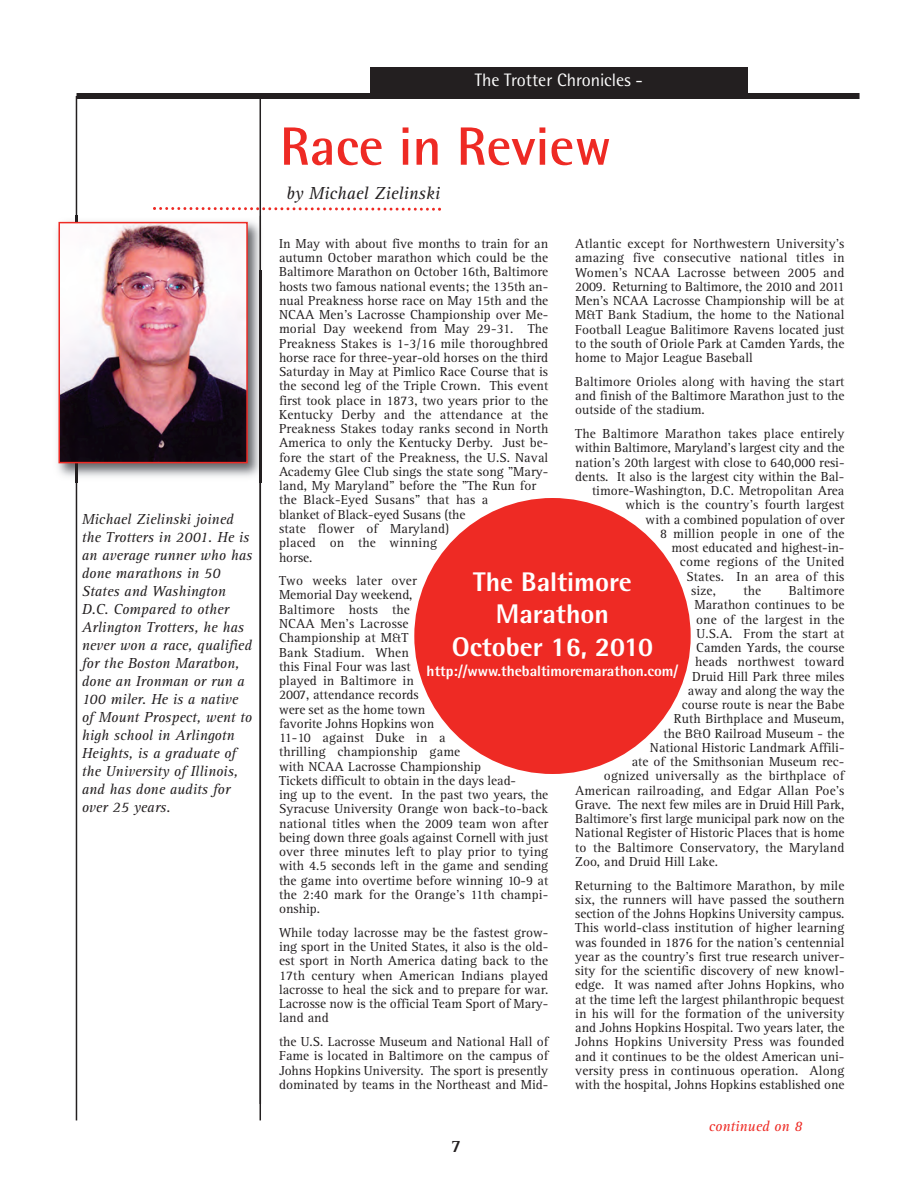
<style>
.page{position:relative;width:918px;height:1188px;background:#fff}
.page>*{position:absolute;margin:0;border:0;box-sizing:border-box;transform-origin:0 0}
.t1{font:700 54px "Rotis Semi Sans";color:#ee2a24}
.t2{font:800 27px/32.4px "Rotis Semi Sans";color:#fff;text-align:center}
.t3{font:18px "Rotis Semi Sans";color:#fff}
.t4{font:italic 18px "Rotis Serif";color:#231f20}
.t5{font:700 18px "Rotis Serif";color:#231f20}
.t6{font:italic 15px/18px "Rotis Serif";color:#231f20}
.t7{font:800 15px "Rotis Semi Sans";color:#fff}
.t8{font:italic 15px "Rotis Serif";color:#ee2a24}
.t9{font:13.5px/14.2px "Rotis Serif";color:#231f20;text-align:justify}
</style>
<div class="page">
<div style="left:77px;top:93px;width:783px;height:6px;background:#231f20"></div>
<div style="left:370px;top:67px;width:378px;height:29px;background:#231f20"></div>
<hr style="left:76px;top:96px;width:1px;height:1024px;background:#231f20">
<hr style="left:260px;top:96px;width:1px;height:1024px;background:#231f20">
<img style="left:57px;top:215px;width:205px;height:267px">
<img style="left:76px;top:215px;width:1px;height:267px">
<img style="left:260px;top:215px;width:1px;height:267px">
<img style="left:61px;top:225px;width:184px;height:235px">
<div style="left:58px;top:222px;width:190px;height:241px;border:2px solid #ee2a24"></div>
<svg style="left:153px;top:205px;width:288px;height:7px"></svg>
<div style="left:414px;top:498px;width:277px;height:276px;background:#ee2a24;border-radius:50%"></div>
<p class="t6" style="left:82px;top:512px;width:172px">Michael Zielinski joined the Trotters in 2001. He is an average runner who has done marathons in 50<br>States and Washington<br>D.C. Compared to other<br>Arlington Trotters, he has never won a race, qualified for the Boston Maratbon, done an Ironman or run a<br>100 miler. He is a native of Mount Prospect, went to high school in Arlingotn<br>Heights, is a graduate of the University of Illinois, and has done audits for over 25 years.</p>
<h3 class="t3" style="left:475px;top:74px;width:169px">The Trotter Chronicles -</h3>
<h1 class="t1" style="left:280px;top:127px;width:333px">Race in Review</h1>
<h3 class="t4" style="left:286px;top:187px;width:155px">by Michael Zielinski</h3>
<p class="t9" style="left:279px;top:238px;width:271px;text-align:left">In May with about five months to train for an autumn October marathon which could be the Baltimore Marathon on October 16th, Baltimore hosts two famous national events; the 135th an&shy;nual Preakness horse race on May 15th and the NCAA Men's Lacrosse Championship over Me&shy;morial Day weekend from May 29-31. The Preakness Stakes is 1-3/16 mile thoroughbred horse race for three-year-old horses on the third Saturday in May at Pimlico Race Course that is the second leg of the Triple Crown. This event first took place in 1873, two years prior to the Kentucky Derby and the attendance at the Preakness Stakes today ranks second in North America to only the Kentucky Derby. Just be&shy;fore the start of the Preakness, the U.S. Naval Academy Glee Club sings the state song "Mary&shy;land, My Maryland" before the "The Run for the Black-Eyed Susans" that has a<br>blanket of Black-eyed Susans (the<br>state flower of Maryland)<br>placed on the winning<br>horse.</p>
<p class="t9" style="left:279px;top:575px;width:271px;text-align:left">Two weeks later over<br>Memorial Day weekend,<br>Baltimore hosts the<br>NCAA Men's Lacrosse<br>Championship at M&amp;T<br>Bank Stadium. When<br>this Final Four was last<br>played in Baltimore in<br>2007, attendance records<br>were set as the home town<br>favorite Johns Hopkins won<br>11-10 against Duke in a<br>thrilling championship game<br>with NCAA Lacrosse Championship<br>Tickets difficult to obtain in the days lead-<br>ing up to the event. In the past two years, the<br>Syracuse University Orange won back-to-back national titles when the 2009 team won after being down three goals against Cornell with just over three minutes left to play prior to tying with 4.5 seconds left in the game and sending the game into overtime before winning 10-9 at the 2:40 mark for the Orange's 11th champi&shy;onship.</p>
<p class="t9" style="left:279px;top:927px;width:271px">While today lacrosse may be the fastest grow&shy;ing sport in the United States, it also is the old&shy;est sport in North America dating back to the 17th century when American Indians played lacrosse to heal the sick and to prepare for war.<br>Lacrosse now is the official Team Sport of Mary&shy;land and</p>
<p class="t9" style="left:279px;top:1036px;width:271px">the U.S. Lacrosse Museum and National Hall of Fame is located in Baltimore on the campus of Johns Hopkins University. The sport is presently dominated by teams in the Northeast and Mid-</p>
<p class="t9" style="left:575px;top:238px;width:271px">Atlantic except for Northwestern University's amazing five consecutive national titles in Women's NCAA Lacrosse between 2005 and 2009. Returning to Baltimore, the 2010 and 2011<br>Men's NCAA Lacrosse Championship will be at M&amp;T Bank Stadium, the home to the National Football League Balitimore Ravens located just to the south of Oriole Park at Camden Yards, the home to Major League Baseball</p>
<p class="t9" style="left:575px;top:376px;width:271px">Baltimore Orioles along with having the start and finish of the Baltimore Marathon just to the outside of the stadium.</p>
<p class="t9" style="left:575px;top:428px;width:271px">The Baltimore Marathon takes place entirely</p>
<p class="t9" style="left:575px;top:442px;width:271px">within Baltimore, Maryland's largest city and the</p>
<p class="t9" style="left:575px;top:457px;width:271px">nation's 20th largest with close to 640,000 resi-</p>
<p class="t9" style="left:575px;top:471px;width:271px">dents. It also is the largest city within the Bal-</p>
<p class="t9" style="left:592px;top:485px;width:254px">timore-Washington, D.C. Metropolitan Area</p>
<p class="t9" style="left:625px;top:499px;width:221px">which is the country's fourth largest</p>
<p class="t9" style="left:646px;top:514px;width:200px">with a combined population of over</p>
<p class="t9" style="left:660px;top:528px;width:186px">8 million people in one of the</p>
<p class="t9" style="left:671px;top:542px;width:175px">most educated and highest-in-</p>
<p class="t9" style="left:680px;top:556px;width:166px">come regions of the United</p>
<p class="t9" style="left:686px;top:571px;width:160px">States. In an area of this</p>
<p class="t9" style="left:691px;top:585px;width:26px">size,</p>
<p class="t9" style="left:743px;top:585px;width:19px">the</p>
<p class="t9" style="left:789px;top:585px;width:57px">Baltimore</p>
<p class="t9" style="left:694px;top:599px;width:152px">Marathon continues to be</p>
<p class="t9" style="left:696px;top:613px;width:150px">one of the largest in the</p>
<p class="t9" style="left:697px;top:628px;width:149px">U.S.A. From the start at</p>
<p class="t9" style="left:696px;top:642px;width:150px">Camden Yards, the course</p>
<p class="t9" style="left:695px;top:656px;width:151px">heads northwest toward</p>
<p class="t9" style="left:692px;top:670px;width:154px">Druid Hill Park three miles</p>
<p class="t9" style="left:688px;top:685px;width:158px">away and along the way the</p>
<p class="t9" style="left:682px;top:699px;width:164px">course route is near the Babe</p>
<p class="t9" style="left:674px;top:713px;width:172px">Ruth Birthplace and Museum,</p>
<p class="t9" style="left:664px;top:727px;width:182px">the B&amp;O Railroad Museum - the</p>
<p class="t9" style="left:650px;top:742px;width:196px">National Historic Landmark Affili-</p>
<p class="t9" style="left:632px;top:756px;width:214px">ate of the Smithsonian Museum rec-</p>
<p class="t9" style="left:604px;top:770px;width:242px">ognized universally as the birthplace of</p>
<p class="t9" style="left:575px;top:784px;width:271px">American railroading, and Edgar Allan Poe's</p>
<p class="t9" style="left:575px;top:799px;width:271px">Grave. The next few miles are in Druid Hill Park,</p>
<p class="t9" style="left:575px;top:813px;width:271px">Baltimore's first large municipal park now on the</p>
<p class="t9" style="left:575px;top:827px;width:271px">National Register of Historic Places that is home</p>
<p class="t9" style="left:575px;top:841px;width:271px">to the Baltimore Conservatory, the Maryland</p>
<p class="t9" style="left:575px;top:856px;width:144px">Zoo, and Druid Hill Lake.</p>
<p class="t9" style="left:575px;top:879px;width:271px">Returning to the Baltimore Marathon, by mile six, the runners will have passed the southern section of the Johns Hopkins University campus.<br>This world-class institution of higher learning was founded in 1876 for the nation's centennial year as the country's first true research univer&shy;sity for the scientific discovery of new knowl&shy;edge. It was named after Johns Hopkins, who at the time left the largest philanthropic bequest in his will for the formation of the university and Johns Hopkins Hospital. Two years later, the Johns Hopkins University Press was founded and it continues to be the oldest American uni&shy;versity press in continuous operation. Along with the hospital, Johns Hopkins established one</p>
<h2 class="t2" style="left:452px;top:568px;width:203px">The Baltimore<br>Marathon<br>October 16, 2010</h2>
<p class="t7" style="left:427px;top:665px;width:253px">http://www.thebaltimoremarathon.com/</p>
<h3 class="t5" style="left:451px;top:1140px;width:12px">7</h3>
<p class="t8" style="left:709px;top:1121px;width:95px">continued on 8</p>
</div>
